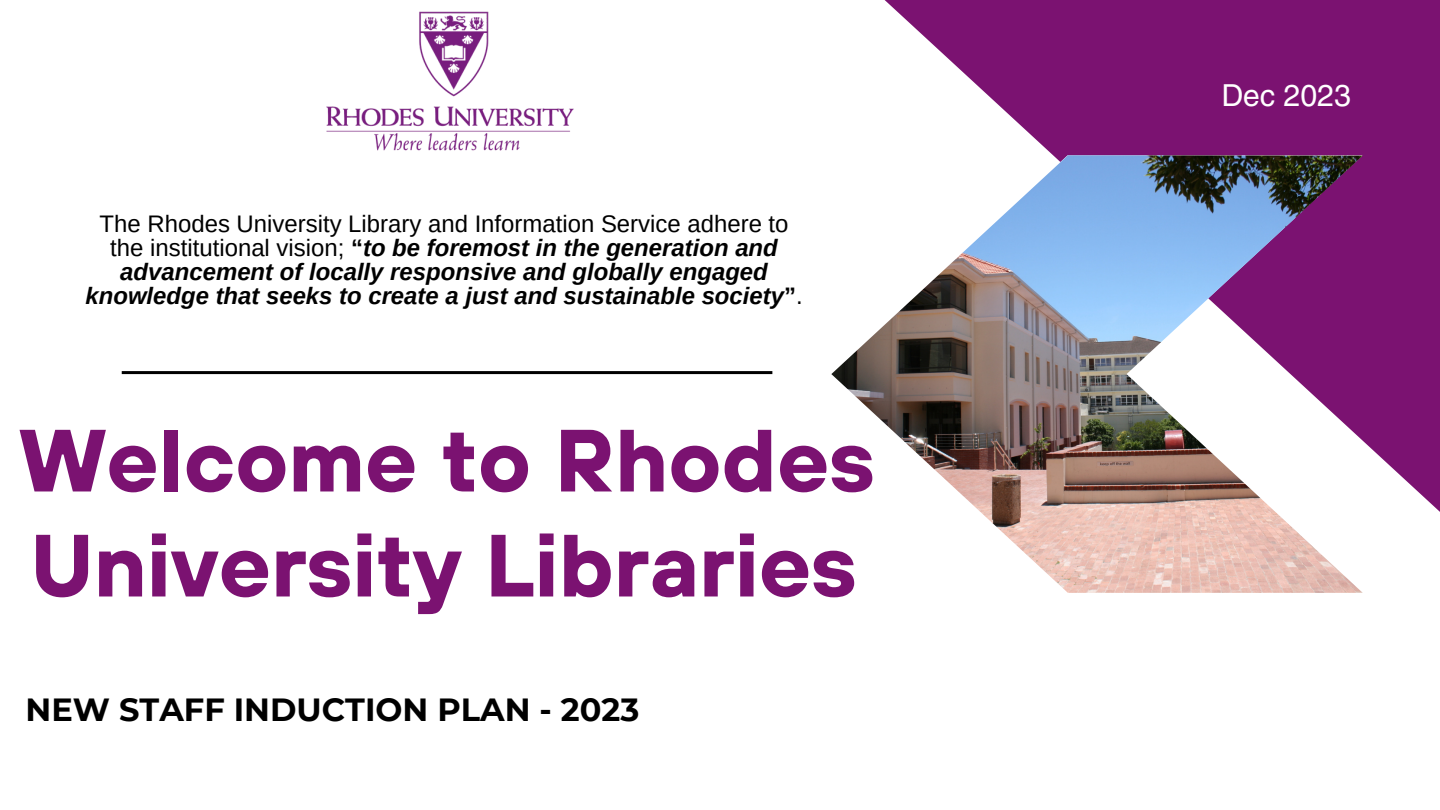
<style>
.page{position:relative;width:1440px;height:810px;background:#fff}
.page>*{position:absolute;margin:0;border:0;box-sizing:border-box;transform-origin:0 0}
.t1{font:700 88.1px "TT Hoves";color:#7b1271}
.t2{font:700 32px "Montserrat";color:#000}
.t3{font:30px "Helios";color:#fff}
.t4{font:23.9px/24px "Arimo";color:#000;text-align:center}
.t5{font:italic 700 23.9px "Arimo";color:#000}
.s1{font-weight:700}
.s2{font-weight:700;font-style:italic}
.s3{font-style:normal}
.s4{font-weight:400;font-style:normal}
</style>
<div class="page">
<svg style="left:885px;top:0;width:555px;height:512px;background:#8d3284"></svg>
<img style="left:831px;top:155px;width:532px;height:438px">
<img style="left:326px;top:11px;width:248px;height:140px">
<hr style="left:122px;top:371px;width:650px;height:3px;background:#000">
<p class="t4" style="left:100px;top:211px;width:690px">The Rhodes University Library and Information Service adhere to the institutional vision; <span class="s1">“</span><span class="s2">to be foremost in the generation and advancement of locally responsive and globally engaged</span></p>
<p class="t5" style="left:86px;top:282px;width:719px">knowledge that seeks to create a just and sustainable society<span class="s3">”</span><span class="s4">.</span></p>
<p class="t1" style="left:19px;top:403px;width:857px">Welcome to Rhodes</p>
<p class="t1" style="left:30px;top:508px;width:828px">University Libraries</p>
<p class="t2" style="left:26px;top:690px;width:615px">NEW STAFF INDUCTION PLAN - 2023</p>
<p class="t3" style="left:1222px;top:77px;width:131px">Dec 2023</p>
</div>
